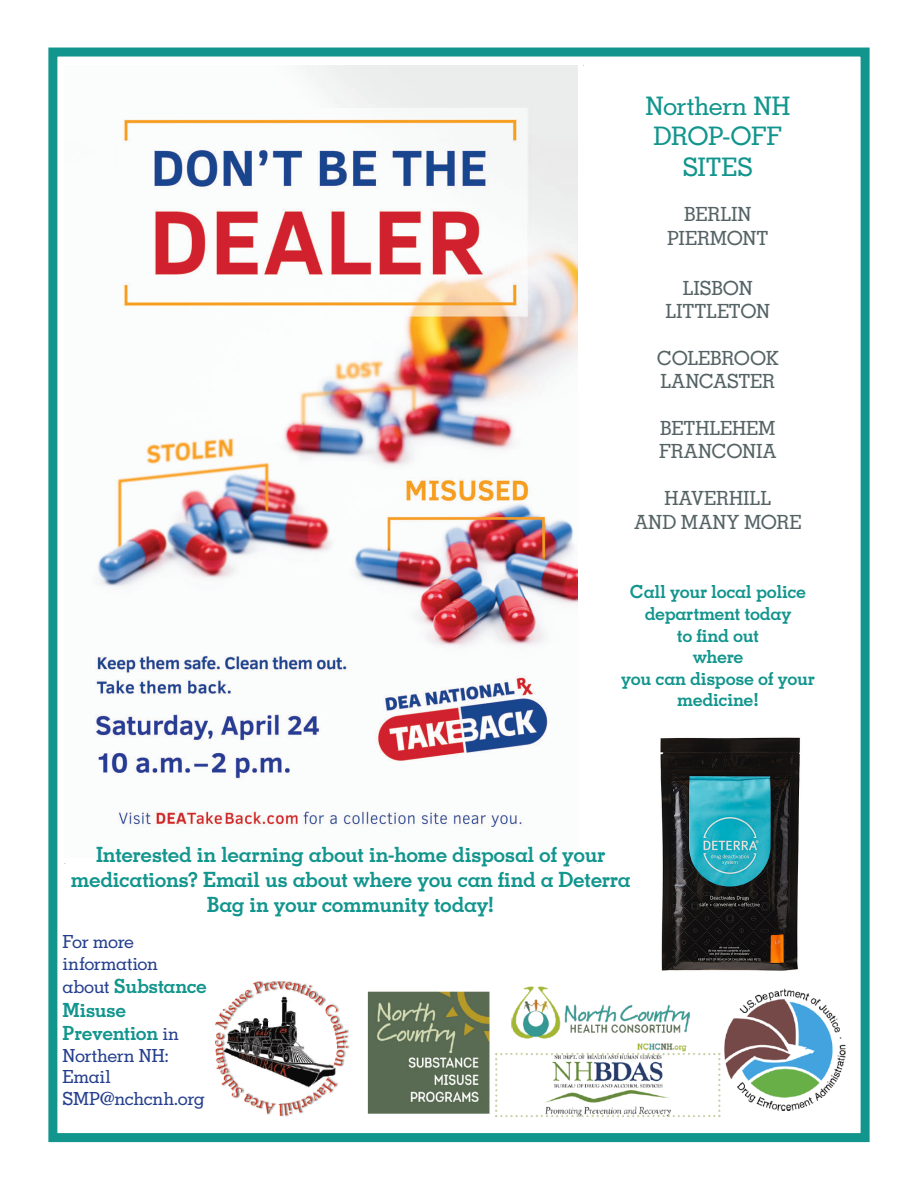
<style>
.page{position:relative;width:918px;height:1188px;background:#fff}
.page>*{position:absolute;margin:0;border:0;box-sizing:border-box;transform-origin:0 0}
.t1{font:500 25.5px "Memphis LT Std";letter-spacing:-.025em;color:#11958d}
.t2{font:700 21px/25.2px "Memphis LT Std";letter-spacing:-.02em;color:#11958d;text-align:center}
.t3{font:500 19.5px "Memphis LT Std";letter-spacing:-.005em;color:#556364}
.t4{font:700 19.5px/23.4px "Memphis LT Std";letter-spacing:-.025em;color:#11958d}
.t5{font:500 19.5px "Memphis LT Std";letter-spacing:-.025em;color:#556364}
.t6{font:700 18px/21.6px "Memphis LT Std";letter-spacing:-.02em;color:#11958d;text-align:center}
.t7{font:500 18px/21.6px "Memphis LT Std";letter-spacing:-.03em;color:#253f8e}
.s1{font-weight:500;font-size:18px;color:#253f8e}
</style>
<div class="page">
<div style="left:48px;top:48px;width:822px;height:1094px;border:9px solid #11958d"></div>
<img style="left:95px;top:65px;width:482px;height:762px">
<img style="left:215px;top:982px;width:631px;height:135px">
<img style="left:643px;top:737px;width:176px;height:249px">
<p class="t1" style="left:646px;top:90px;width:146px">Northern NH</p>
<p class="t1" style="left:654px;top:121px;width:130px">DROP-OFF</p>
<p class="t1" style="left:683px;top:151px;width:72px">SITES</p>
<p class="t3" style="left:684px;top:203px;width:69px">BERLIN</p>
<p class="t3" style="left:667px;top:226px;width:103px">PIERMONT</p>
<p class="t3" style="left:683px;top:276px;width:71px">LISBON</p>
<p class="t3" style="left:666px;top:299px;width:106px">LITTLETON</p>
<p class="t5" style="left:657px;top:346px;width:123px">COLEBROOK</p>
<p class="t3" style="left:660px;top:369px;width:116px">LANCASTER</p>
<p class="t3" style="left:660px;top:416px;width:117px">BETHLEHEM</p>
<p class="t3" style="left:659px;top:440px;width:119px">FRANCONIA</p>
<p class="t3" style="left:664px;top:486px;width:108px">HAVERHILL</p>
<p class="t3" style="left:634px;top:510px;width:169px">AND MANY MORE</p>
<p class="t6" style="left:630px;top:581px;width:178px">Call your local police department today</p>
<p class="t6" style="left:677px;top:624px;width:84px">to find out</p>
<p class="t6" style="left:692px;top:646px;width:53px">where</p>
<p class="t6" style="left:621px;top:667px;width:195px">you can dispose of your medicine!</p>
<p class="t2" style="left:71px;top:842px;width:561px">Interested in learning about in-home disposal of your medications? Email us about where you can find a Deterra<br>Bag in your community today!</p>
<p class="t7" style="left:63px;top:931px;width:97px">For more information</p>
<p class="t4" style="left:63px;top:974px;width:146px"><span class="s1">about</span> Substance<br>Misuse<br>Prevention <span class="s1">in</span></p>
<p class="t7" style="left:63px;top:1044px;width:108px">Northern NH:<br>Email</p>
<p class="t7" style="left:63px;top:1088px;width:144px">SMP@nchcnh.org</p>
</div>
